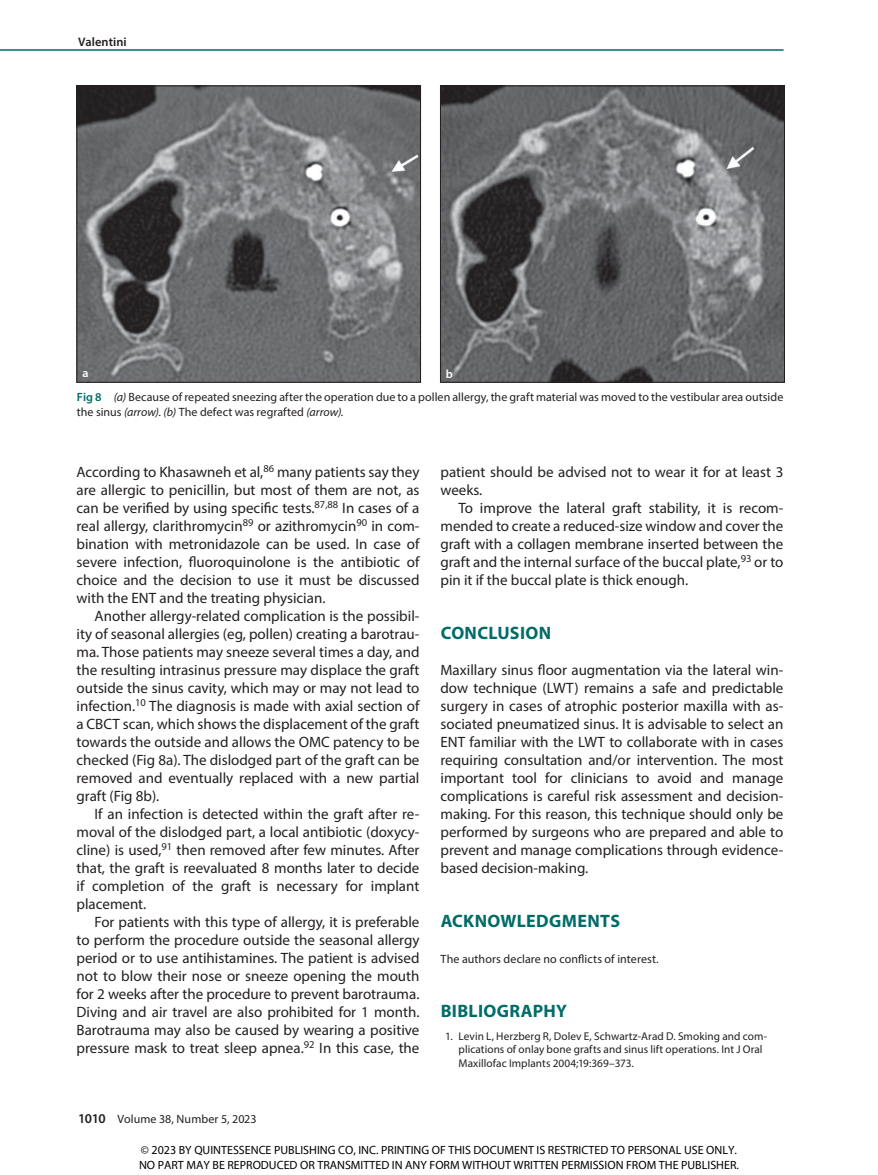
<style>
.page{position:relative;width:878px;height:1175px;background:#fff}
.page>*{position:absolute;margin:0;border:0;box-sizing:border-box;transform-origin:0 0}
.t1{font:700 18px "Myriad Pro";letter-spacing:.02em;color:#006c68}
.t2{font:15px/18px "Myriad Pro";color:#231f20;text-align:justify}
.t3{font:600 12.3px "Myriad Pro";letter-spacing:.005em;color:#231f20}
.t4{font:12px/15px "Myriad Pro";letter-spacing:.005em;color:#231f20}
.t5{font:12px/14.4px "Myriad Pro";color:#000}
.t6{font:600 12px "Myriad Pro";color:#fff}
.t7{font:11.25px/13.5px "Myriad Pro";letter-spacing:.005em;color:#231f20}
.s1{font-weight:600;color:#006c68}
.s2{font-style:italic}
.s3{font-weight:600;font-size:13.5px}
</style>
<div class="page">
<hr style="left:0;top:49px;width:783px;height:2px;background:#006c68">
<img style="left:78px;top:88px;width:341px;height:292px">
<div style="left:76px;top:86px;width:345px;height:296px;border:1px solid #231f20"></div>
<img style="left:442px;top:88px;width:340px;height:292px">
<div style="left:440px;top:86px;width:344px;height:296px;border:1px solid #231f20"></div>
<p class="t3" style="left:78px;top:34px;width:50px">Valentini</p>
<p class="t6" style="left:82px;top:365px;width:8px">a</p>
<p class="t6" style="left:446px;top:366px;width:9px">b</p>
<p class="t4" style="left:77px;top:389px;width:708px"><span class="s1">Fig 8</span> <span class="s2">(a)</span> Because of repeated sneezing after the operation due to a pollen allergy, the graft material was moved to the vestibular area outside the sinus <span class="s2">(arrow)</span>. <span class="s2">(b)</span> The defect was regrafted <span class="s2">(arrow).</span></p>
<p class="t2" style="left:76px;top:463px;width:344px">According to Khasawneh et al,<sup>86</sup> many patients say they are allergic to penicillin, but most of them are not, as can be verified by using specific tests.<sup>87,88</sup> In cases of a real allergy, clarithromycin<sup>89</sup> or azithromycin<sup>90</sup> in com&shy;bination with metronidazole can be used. In case of severe infection, fluoroquinolone is the antibiotic of choice and the decision to use it must be discussed with the ENT and the treating physician.</p>
<p class="t2" style="left:77px;top:607px;width:344px;text-indent:18px">Another allergy-related complication is the possibil&shy;ity of seasonal allergies (eg, pollen) creating a barotrau&shy;ma. Those patients may sneeze several times a day, and the resulting intrasinus pressure may displace the graft outside the sinus cavity, which may or may not lead to infection.<sup>10</sup> The diagnosis is made with axial section of a CBCT scan, which shows the displacement of the graft towards the outside and allows the OMC patency to be checked (Fig 8a). The dislodged part of the graft can be removed and eventually replaced with a new partial graft (Fig 8b).</p>
<p class="t2" style="left:77px;top:805px;width:344px;text-indent:18px">If an infection is detected within the graft after re&shy;moval of the dislodged part, a local antibiotic (doxycy&shy;cline) is used,<sup>91</sup> then removed after few minutes. After that, the graft is reevaluated 8 months later to decide if completion of the graft is necessary for implant placement.</p>
<p class="t2" style="left:77px;top:913px;width:344px;text-indent:18px">For patients with this type of allergy, it is preferable to perform the procedure outside the seasonal allergy period or to use antihistamines. The patient is advised not to blow their nose or sneeze opening the mouth for 2 weeks after the procedure to prevent barotrauma.<br>Diving and air travel are also prohibited for 1 month.<br>Barotrauma may also be caused by wearing a positive pressure mask to treat sleep apnea.<sup>92</sup> In this case, the</p>
<p class="t4" style="left:78px;top:1110px;width:180px"><span class="s3">1010</span> Volume 38, Number 5, 2023</p>
<p class="t2" style="left:440px;top:463px;width:344px">patient should be advised not to wear it for at least 3 weeks.</p>
<p class="t2" style="left:440px;top:499px;width:344px;text-indent:18px">To improve the lateral graft stability, it is recom&shy;mended to create a reduced-size window and cover the graft with a collagen membrane inserted between the graft and the internal surface of the buccal plate,<sup>93</sup> or to pin it if the buccal plate is thick enough.</p>
<p class="t1" style="left:440px;top:621px;width:112px">CONCLUSION</p>
<p class="t2" style="left:440px;top:661px;width:344px">Maxillary sinus floor augmentation via the lateral win&shy;dow technique (LWT) remains a safe and predictable surgery in cases of atrophic posterior maxilla with as&shy;sociated pneumatized sinus. It is advisable to select an ENT familiar with the LWT to collaborate with in cases requiring consultation and/or intervention. The most important tool for clinicians to avoid and manage complications is careful risk assessment and decision&shy;making. For this reason, this technique should only be performed by surgeons who are prepared and able to prevent and manage complications through evidence&shy;based decision-making.</p>
<p class="t1" style="left:440px;top:909px;width:181px">ACKNOWLEDGMENTS</p>
<p class="t4" style="left:440px;top:951px;width:220px">The authors declare no conflicts of interest.</p>
<p class="t1" style="left:440px;top:999px;width:128px">BIBLIOGRAPHY</p>
<p class="t7" style="left:458px;top:1029px;width:310px;text-indent:-14px">1. Levin L, Herzberg R, Dolev E, Schwartz-Arad D. Smoking and com&shy;plications of onlay bone grafts and sinus lift operations. Int J Oral<br>Maxillofac Implants 2004;19:369–373.</p>
<p class="t5" style="left:139px;top:1142px;width:601px">© 2023 BY QUINTESSENCE PUBLISHING CO, INC. PRINTING OF THIS DOCUMENT IS RESTRICTED TO PERSONAL USE ONLY.<br>NO PART MAY BE REPRODUCED OR TRANSMITTED IN ANY FORM WITHOUT WRITTEN PERMISSION FROM THE PUBLISHER.</p>
</div>
